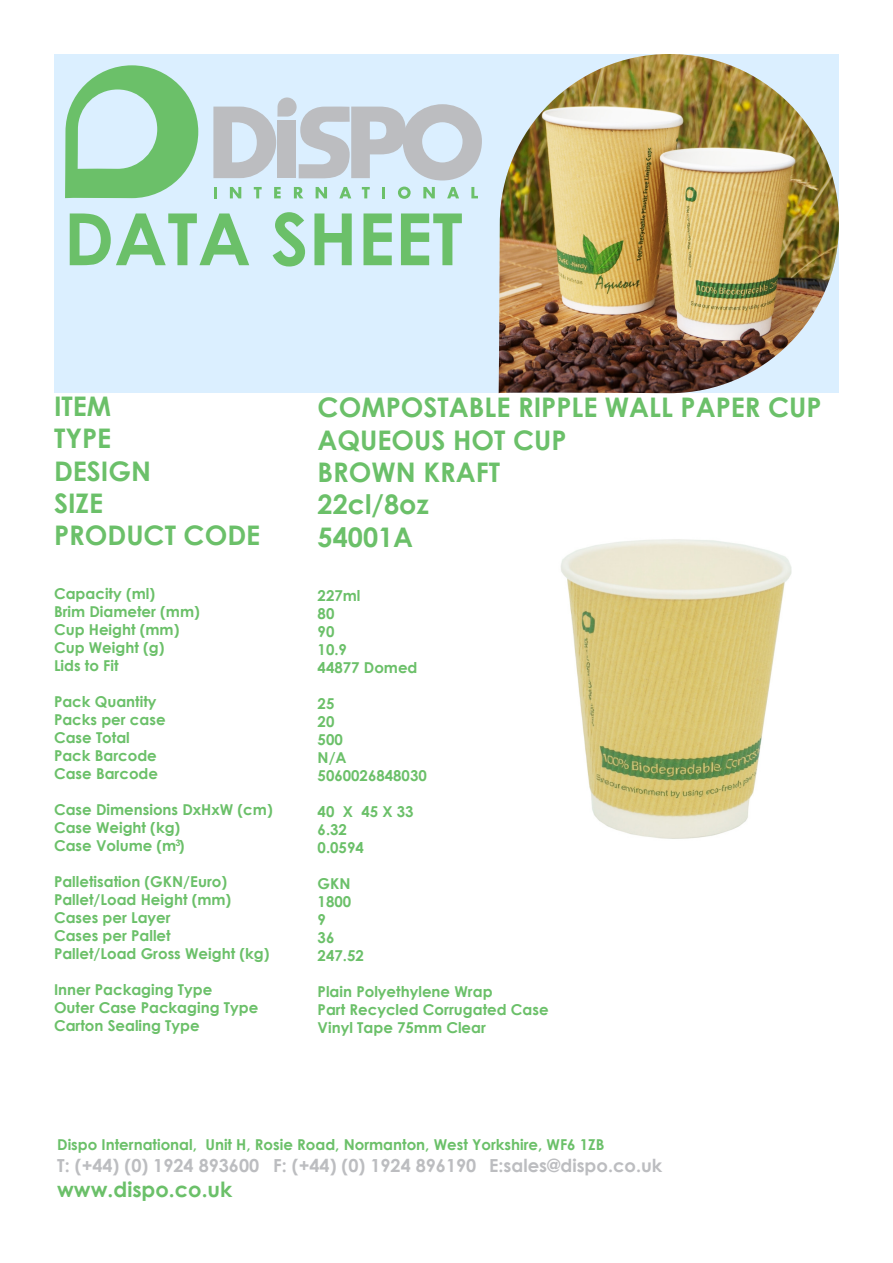
<style>
.page{position:relative;width:893px;height:1263px;background:#fff}
.page>*{position:absolute;margin:0;border:0;box-sizing:border-box;transform-origin:0 0}
.t1{font:700 72px "Century Gothic";color:#6bc069}
.t2{font:700 27px "Century Gothic";color:#6bc069}
.t3{font:700 21px "Century Gothic";color:#6bc069}
.t4{font:700 18px "Century Gothic";color:#bcbdc0}
.t5{font:700 15px/18px "Century Gothic";color:#6bc069}
.t6{font:700 9px "Century Gothic";color:#6bc069}
</style>
<div class="page">
<div style="left:54px;top:54px;width:785px;height:339px;background:#dbefff"></div>
<img style="left:499px;top:54px;width:340px;height:339px">
<svg style="left:214px;top:187px;width:3px;height:11px"></svg>
<svg style="left:230px;top:187px;width:11px;height:11px"></svg>
<svg style="left:254px;top:187px;width:8px;height:11px"></svg>
<svg style="left:274px;top:187px;width:7px;height:11px"></svg>
<svg style="left:294px;top:187px;width:9px;height:11px"></svg>
<svg style="left:316px;top:187px;width:11px;height:11px"></svg>
<svg style="left:339px;top:187px;width:12px;height:11px"></svg>
<svg style="left:362px;top:187px;width:8px;height:11px"></svg>
<svg style="left:382px;top:187px;width:3px;height:11px"></svg>
<svg style="left:398px;top:187px;width:13px;height:12px"></svg>
<svg style="left:423px;top:187px;width:12px;height:11px"></svg>
<svg style="left:447px;top:187px;width:12px;height:11px"></svg>
<svg style="left:471px;top:187px;width:7px;height:11px"></svg>
<svg style="left:65px;top:65px;width:133px;height:134px"></svg>
<svg style="left:213px;top:97px;width:269px;height:83px"></svg>
<img style="left:561px;top:539px;width:231px;height:300px">
<p class="t1" style="left:64px;top:184px;width:400px">DATA SHEET</p>
<p class="t2" style="left:54px;top:385px;width:59px">ITEM</p>
<p class="t2" style="left:54px;top:418px;width:59px">TYPE</p>
<p class="t2" style="left:54px;top:450px;width:99px">DESIGN</p>
<p class="t2" style="left:54px;top:483px;width:51px">SIZE</p>
<p class="t2" style="left:54px;top:515px;width:208px">PRODUCT CODE</p>
<p class="t5" style="left:54px;top:584px;width:103px">Capacity (ml)</p>
<p class="t5" style="left:54px;top:602px;width:147px">Brim Diameter (mm)</p>
<p class="t5" style="left:54px;top:620px;width:127px">Cup Height (mm)</p>
<p class="t5" style="left:54px;top:638px;width:112px">Cup Weight (g)</p>
<p class="t5" style="left:54px;top:656px;width:66px">Lids to Fit</p>
<p class="t5" style="left:54px;top:692px;width:104px">Pack Quantity</p>
<p class="t5" style="left:54px;top:710px;width:113px">Packs per case</p>
<p class="t5" style="left:54px;top:728px;width:77px">Case Total</p>
<p class="t5" style="left:54px;top:746px;width:104px">Pack Barcode</p>
<p class="t5" style="left:54px;top:764px;width:106px">Case Barcode</p>
<p class="t5" style="left:54px;top:800px;width:220px">Case Dimensions DxHxW (cm)</p>
<p class="t5" style="left:54px;top:818px;width:128px">Case Weight (kg)</p>
<p class="t5" style="left:54px;top:836px;width:132px">Case Volume (m )</p>
<p class="t5" style="left:54px;top:872px;width:175px">Palletisation (GKN/Euro)</p>
<p class="t5" style="left:54px;top:890px;width:179px">Pallet/Load Height (mm)</p>
<p class="t5" style="left:54px;top:908px;width:118px">Cases per Layer</p>
<p class="t5" style="left:54px;top:926px;width:118px">Cases per Pallet</p>
<p class="t5" style="left:54px;top:944px;width:217px">Pallet/Load Gross Weight (kg)</p>
<p class="t5" style="left:54px;top:980px;width:206px">Inner Packaging Type<br>Outer Case Packaging Type</p>
<p class="t5" style="left:54px;top:1016px;width:147px">Carton Sealing Type</p>
<p class="t6" style="left:175px;top:836px;width:7px">3</p>
<p class="t2" style="left:318px;top:387px;width:505px">COMPOSTABLE RIPPLE WALL PAPER CUP</p>
<p class="t2" style="left:318px;top:419px;width:250px">AQUEOUS HOT CUP</p>
<p class="t2" style="left:318px;top:452px;width:184px">BROWN KRAFT</p>
<p class="t2" style="left:318px;top:484px;width:113px">22cl/8oz</p>
<p class="t2" style="left:318px;top:516px;width:97px">54001A</p>
<p class="t5" style="left:318px;top:586px;width:44px">227ml</p>
<p class="t5" style="left:318px;top:604px;width:18px">80</p>
<p class="t5" style="left:318px;top:622px;width:18px">90</p>
<p class="t5" style="left:318px;top:640px;width:31px">10.9</p>
<p class="t5" style="left:318px;top:658px;width:101px">44877 Domed</p>
<p class="t5" style="left:318px;top:694px;width:18px">25</p>
<p class="t5" style="left:318px;top:712px;width:18px">20</p>
<p class="t5" style="left:318px;top:730px;width:27px">500</p>
<p class="t5" style="left:318px;top:748px;width:31px">N/A</p>
<p class="t5" style="left:318px;top:766px;width:111px">5060026848030</p>
<p class="t5" style="left:318px;top:802px;width:98px">40 X 45 X 33</p>
<p class="t5" style="left:318px;top:820px;width:31px">6.32</p>
<p class="t5" style="left:318px;top:838px;width:48px">0.0594</p>
<p class="t5" style="left:318px;top:874px;width:35px">GKN</p>
<p class="t5" style="left:318px;top:892px;width:35px">1800</p>
<p class="t5" style="left:318px;top:910px;width:10px">9</p>
<p class="t5" style="left:318px;top:928px;width:18px">36</p>
<p class="t5" style="left:318px;top:946px;width:48px">247.52</p>
<p class="t5" style="left:318px;top:982px;width:176px">Plain Polyethylene Wrap</p>
<p class="t5" style="left:318px;top:1000px;width:232px">Part Recycled Corrugated Case</p>
<p class="t5" style="left:318px;top:1018px;width:170px">Vinyl Tape 75mm Clear</p>
<p class="t5" style="left:57px;top:1135px;width:549px">Dispo International, Unit H, Rosie Road, Normanton, West Yorkshire, WF6 1ZB</p>
<p class="t4" style="left:57px;top:1151px;width:607px">T: (+44) (0) 1924 893600 F: (+44) (0) 1924 896190 E:sales@dispo.co.uk</p>
<p class="t3" style="left:57px;top:1173px;width:177px">www.dispo.co.uk</p>
</div>
